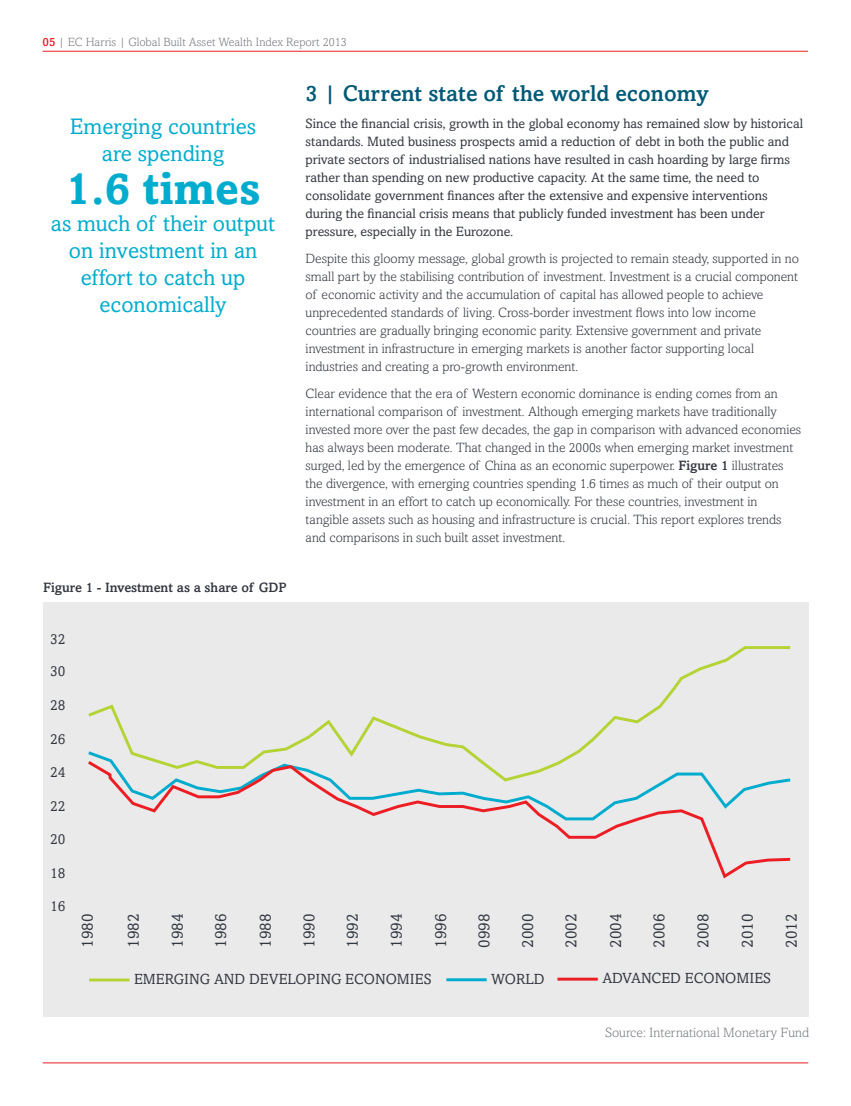
<style>
.page{position:relative;width:851px;height:1106px;background:#fff}
.page>*{position:absolute;margin:0;border:0;box-sizing:border-box;transform-origin:0 0}
.t1{font:700 45px "Amasis MT Std";color:#00accd}
.t2{font:22.5px/27px "Amasis MT Std";color:#00accd;text-align:center}
.t3{font:500 22.5px "Amasis MT Std";color:#005976}
.t4{font:16.35px "Amasis MT Std";color:#32363f}
.t5{font:14.7px "Amasis MT Std";color:#32363f}
.t6{font:300 13.5px/18px "Amasis MT Std";color:#32363f}
.t7{font:13.5px/18px "Amasis MT Std";color:#32363f}
.t8{font:300 13.5px "Amasis MT Std";color:#797c82}
.t9{font:500 13.5px "Amasis MT Std";color:#32363f}
.t10{font:300 12px "Amasis MT Std";color:#797c82}
.s1{font-weight:500;color:#ed1d24}
.s2{font-weight:500}
</style>
<div class="page">
<div style="left:43px;top:602px;width:765px;height:415px;background:#eaeaeb"></div>
<svg style="left:88px;top:646px;width:703px;height:103px"></svg>
<svg style="left:88px;top:749px;width:496px;height:9px"></svg>
<svg style="left:88px;top:758px;width:703px;height:121px"></svg>
<hr style="left:89px;top:978px;width:40px;height:3px;background:#b5d334">
<hr style="left:446px;top:978px;width:40px;height:3px;background:#00accd">
<hr style="left:557px;top:977px;width:40px;height:3px;background:#ed1d24">
<hr style="left:43px;top:51px;width:764px;height:1px;background:#ed1d24">
<hr style="left:43px;top:1062px;width:765px;height:1px;background:#ed1d24">
<p class="t10" style="left:43px;top:35px;width:305px"><span class="s1">05</span> | EC Harris | Global Built Asset Wealth Index Report 2013</p>
<p class="t2" style="left:70px;top:113px;width:188px">Emerging countries are spending</p>
<p class="t1" style="left:66px;top:161px;width:196px">1.6 times</p>
<p class="t2" style="left:51px;top:210px;width:226px">as much of their output on investment in an</p>
<p class="t2" style="left:81px;top:264px;width:166px">effort to catch up</p>
<p class="t2" style="left:100px;top:291px;width:128px">economically</p>
<p class="t9" style="left:43px;top:579px;width:245px">Figure 1 - Investment as a share of GDP</p>
<p class="t5" style="left:50px;top:630px;width:17px">32</p>
<p class="t5" style="left:50px;top:663px;width:17px">30</p>
<p class="t5" style="left:50px;top:697px;width:17px">28</p>
<p class="t5" style="left:50px;top:731px;width:17px">26</p>
<p class="t5" style="left:50px;top:763px;width:17px">24</p>
<p class="t5" style="left:50px;top:797px;width:17px">22</p>
<p class="t5" style="left:50px;top:831px;width:17px">20</p>
<p class="t5" style="left:50px;top:864px;width:17px">18</p>
<p class="t5" style="left:50px;top:897px;width:17px">16</p>
<p class="t3" style="left:305px;top:80px;width:404px">3 | Current state of the world economy</p>
<p class="t7" style="left:305px;top:114px;width:499px">Since the financial crisis, growth in the global economy has remained slow by historical standards. Muted business prospects amid a reduction of debt in both the public and</p>
<p class="t7" style="left:305px;top:150px;width:486px">private sectors of industrialised nations have resulted in cash hoarding by large firms</p>
<p class="t7" style="left:305px;top:168px;width:455px">rather than spending on new productive capacity. At the same time, the need to</p>
<p class="t7" style="left:305px;top:186px;width:463px">consolidate government finances after the extensive and expensive interventions</p>
<p class="t7" style="left:305px;top:204px;width:460px">during the financial crisis means that publicly funded investment has been under</p>
<p class="t7" style="left:305px;top:222px;width:209px">pressure, especially in the Eurozone.</p>
<p class="t6" style="left:305px;top:249px;width:494px;text-align:justify">Despite this gloomy message, global growth is projected to remain steady, supported in no small part by the stabilising contribution of investment. Investment is a crucial component of economic activity and the accumulation of capital has allowed people to achieve</p>
<p class="t6" style="left:305px;top:303px;width:451px">unprecedented standards of living. Cross-border investment flows into low income</p>
<p class="t6" style="left:305px;top:321px;width:457px">countries are gradually bringing economic parity. Extensive government and private</p>
<p class="t6" style="left:305px;top:339px;width:450px">investment in infrastructure in emerging markets is another factor supporting local</p>
<p class="t6" style="left:305px;top:357px;width:274px">industries and creating a pro-growth environment.</p>
<p class="t6" style="left:305px;top:384px;width:497px">Clear evidence that the era of Western economic dominance is ending comes from an international comparison of investment. Although emerging markets have traditionally invested more over the past few decades, the gap in comparison with advanced economies has always been moderate. That changed in the 2000s when emerging market investment surged, led by the emergence of China as an economic superpower. <span class="s2">Figure 1</span> illustrates</p>
<p class="t6" style="left:305px;top:474px;width:474px">the divergence, with emerging countries spending 1.6 times as much of their output on investment in an effort to catch up economically. For these countries, investment in</p>
<p class="t6" style="left:305px;top:510px;width:477px">tangible assets such as housing and infrastructure is crucial. This report explores trends</p>
<p class="t6" style="left:305px;top:528px;width:261px">and comparisons in such built asset investment.</p>
<p class="t4" style="left:78px;top:947px;width:36px;rotate:-90deg">1980</p>
<p class="t4" style="left:124px;top:947px;width:36px;rotate:-90deg">1982</p>
<p class="t4" style="left:167px;top:947px;width:36px;rotate:-90deg">1984</p>
<p class="t4" style="left:211px;top:947px;width:36px;rotate:-90deg">1986</p>
<p class="t4" style="left:256px;top:947px;width:36px;rotate:-90deg">1988</p>
<p class="t4" style="left:299px;top:947px;width:36px;rotate:-90deg">1990</p>
<p class="t4" style="left:343px;top:947px;width:36px;rotate:-90deg">1992</p>
<p class="t4" style="left:387px;top:947px;width:36px;rotate:-90deg">1994</p>
<p class="t4" style="left:431px;top:947px;width:36px;rotate:-90deg">1996</p>
<p class="t4" style="left:474px;top:947px;width:36px;rotate:-90deg">0998</p>
<p class="t4" style="left:518px;top:947px;width:36px;rotate:-90deg">2000</p>
<p class="t4" style="left:561px;top:947px;width:36px;rotate:-90deg">2002</p>
<p class="t4" style="left:606px;top:947px;width:36px;rotate:-90deg">2004</p>
<p class="t4" style="left:649px;top:947px;width:36px;rotate:-90deg">2006</p>
<p class="t4" style="left:693px;top:947px;width:36px;rotate:-90deg">2008</p>
<p class="t4" style="left:737px;top:947px;width:36px;rotate:-90deg">2010</p>
<p class="t4" style="left:781px;top:947px;width:36px;rotate:-90deg">2012</p>
<p class="t5" style="left:491px;top:970px;width:55px">WORLD</p>
<p class="t5" style="left:602px;top:969px;width:170px">ADVANCED ECONOMIES</p>
<p class="t5" style="left:134px;top:970px;width:299px">EMERGING AND DEVELOPING ECONOMIES</p>
<p class="t8" style="left:605px;top:1024px;width:205px">Source: International Monetary Fund</p>
</div>
